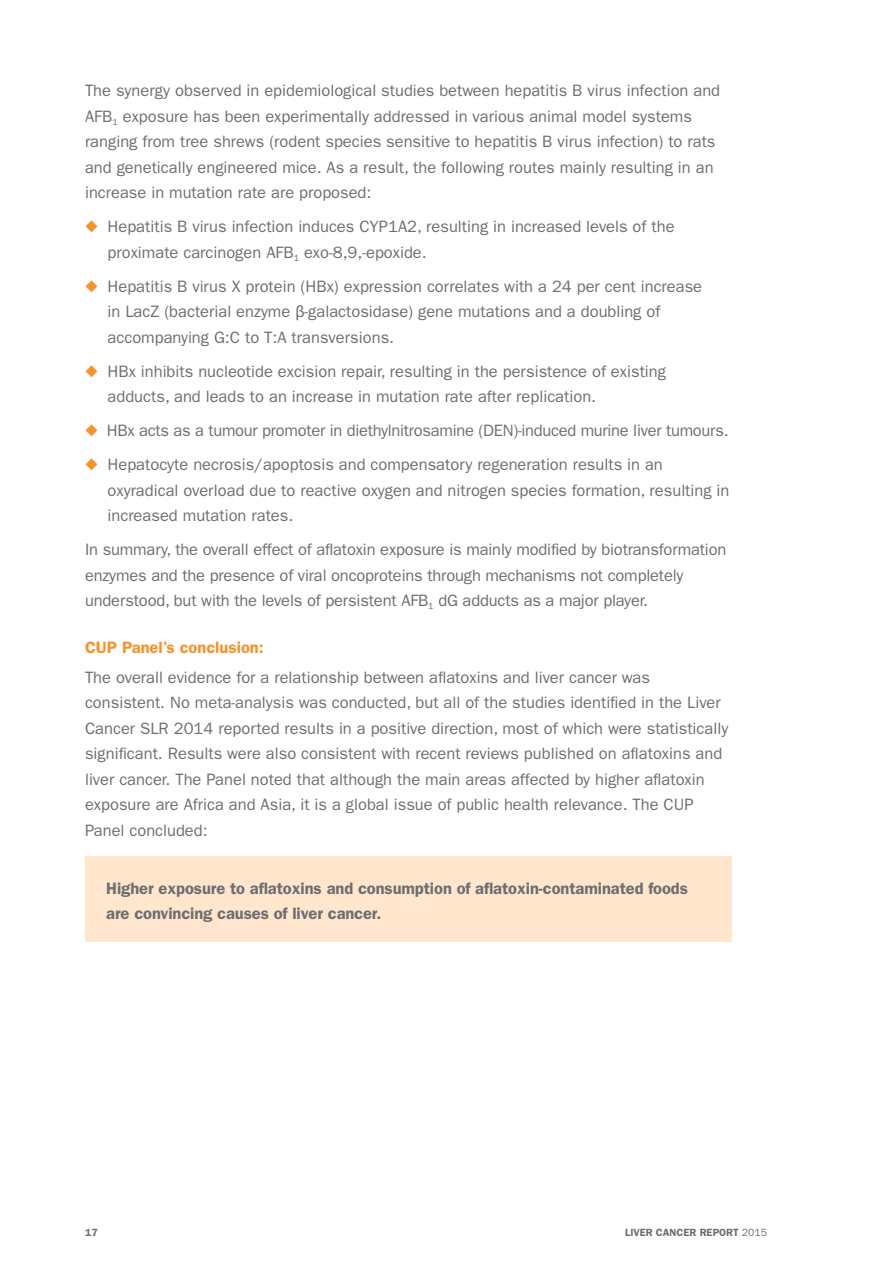
<style>
.page{position:relative;width:893px;height:1263px;background:#fff}
.page>*{position:absolute;margin:0;border:0;box-sizing:border-box;transform-origin:0 0}
.t1{font:16.5px/25.5px "ITC Franklin Gothic Std";color:#6d6e71}
.t2{font:600 16.5px/25.5px "ITC Franklin Gothic Std";letter-spacing:-.005em;color:#6d6e71}
.t3{font:600 16.5px "ITC Franklin Gothic Std";color:#f7922a}
.t4{font:600 10.5px "ITC Franklin Gothic Std";color:#6d6e71}
.s1{color:#f7922a}
.s2{font-family:"Myriad Pro"}
.s3{font-weight:400}
</style>
<div class="page">
<div style="left:85px;top:857px;width:646px;height:85px;background:#ffe6cd"></div>
<p class="t1" style="left:85px;top:78px;width:637px">The synergy observed in epidemiological studies between hepatitis B virus infection and AFB<sub>1</sub> exposure has been experimentally addressed in various animal model systems ranging from tree shrews (rodent species sensitive to hepatitis B virus infection) to rats and genetically engineered mice. As a result, the following routes mainly resulting in an increase in mutation rate are proposed:</p>
<p class="t1" style="left:108px;top:214px;width:568px;text-indent:-23px"><span class="s1">◆</span> Hepatitis B virus infection induces CYP1A2, resulting in increased levels of the proximate carcinogen AFB<sub>1</sub> exo-8,9,-epoxide.</p>
<p class="t1" style="left:108px;top:274px;width:596px;text-indent:-23px"><span class="s1">◆</span> Hepatitis B virus X protein (HBx) expression correlates with a 24 per cent increase in LacZ (bacterial enzyme <span class="s2">β</span>-galactosidase) gene mutations and a doubling of accompanying G:C to T:A transversions.</p>
<p class="t1" style="left:108px;top:359px;width:560px;text-indent:-23px"><span class="s1">◆</span> HBx inhibits nucleotide excision repair, resulting in the persistence of existing adducts, and leads to an increase in mutation rate after replication.</p>
<p class="t1" style="left:85px;top:418px;width:645px"><span class="s1">◆</span> HBx acts as a tumour promoter in diethylnitrosamine (DEN)-induced murine liver tumours.</p>
<p class="t1" style="left:108px;top:452px;width:623px;text-indent:-23px"><span class="s1">◆</span> Hepatocyte necrosis/apoptosis and compensatory regeneration results in an oxyradical overload due to reactive oxygen and nitrogen species formation, resulting in increased mutation rates.</p>
<p class="t1" style="left:85px;top:537px;width:643px">In summary, the overall effect of aflatoxin exposure is mainly modified by biotransformation enzymes and the presence of viral oncoproteins through mechanisms not completely understood, but with the levels of persistent AFB<sub>1</sub> dG adducts as a major player.</p>
<p class="t3" style="left:85px;top:638px;width:180px">CUP Panel’s conclusion:</p>
<p class="t1" style="left:85px;top:665px;width:645px">The overall evidence for a relationship between aflatoxins and liver cancer was consistent. No meta-analysis was conducted, but all of the studies identified in the Liver Cancer SLR 2014 reported results in a positive direction, most of which were statistically significant. Results were also consistent with recent reviews published on aflatoxins and liver cancer. The Panel noted that although the main areas affected by higher aflatoxin exposure are Africa and Asia, it is a global issue of public health relevance. The CUP Panel concluded:</p>
<p class="t2" style="left:106px;top:875px;width:583px">Higher exposure to aflatoxins and consumption of aflatoxin-contaminated foods are convincing causes of liver cancer.</p>
<p class="t4" style="left:85px;top:1226px;width:14px">17</p>
<p class="t4" style="left:625px;top:1226px;width:143px">LIVER CANCER REPORT <span class="s3">2015</span></p>
</div>
